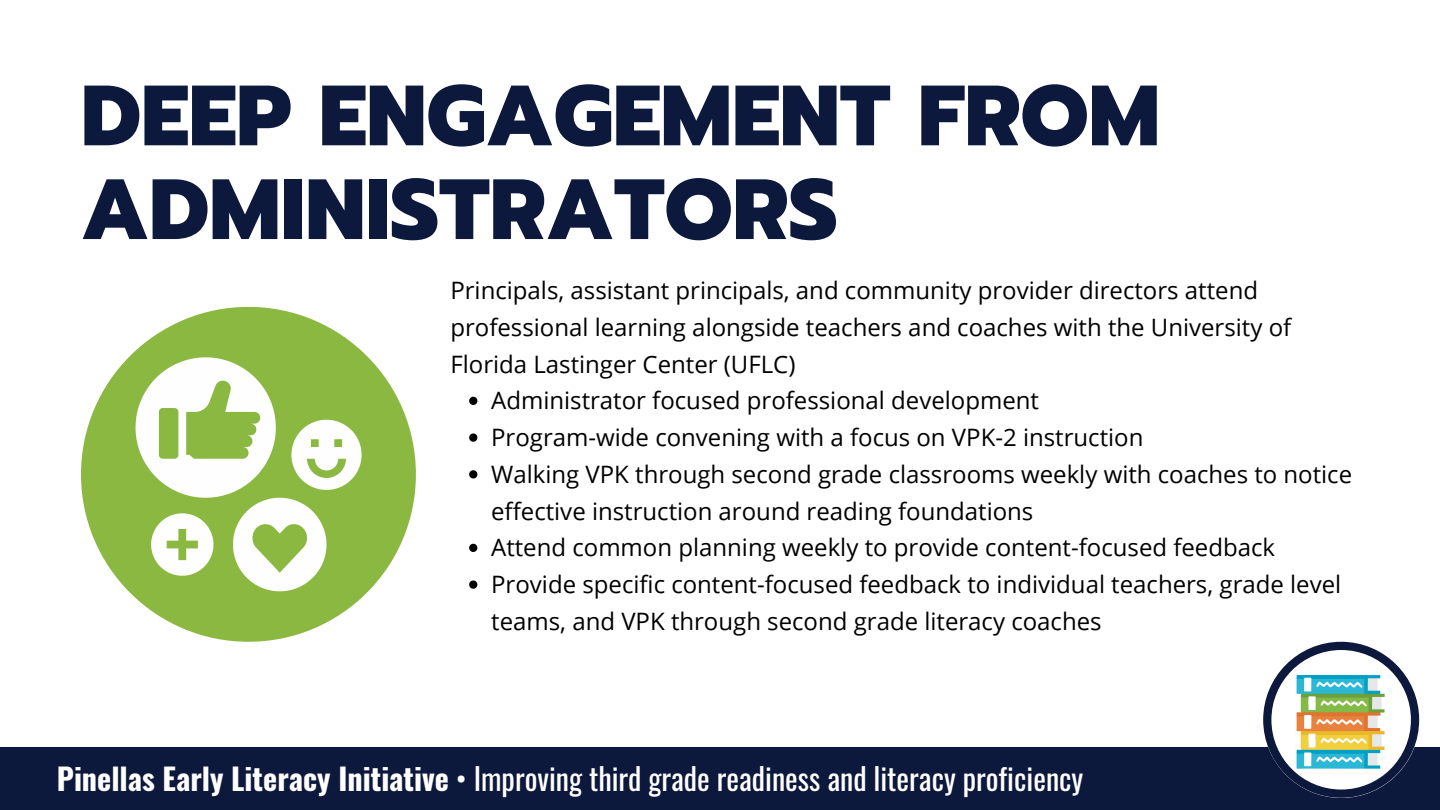
<style>
.page{position:relative;width:1440px;height:810px;background:#fff}
.page>*{position:absolute;margin:0;border:0;box-sizing:border-box;transform-origin:0 0}
.t1{font:800 85.4px/93.8px "Prompt";color:#0d183d}
.t2{font:30.1px "Oswald";color:#fff}
.t3{font:24px/36.8px "Open Sans";color:#000}
.s1{font-weight:700}
</style>
<div class="page">
<div style="left:0;top:747px;width:1440px;height:63px;background:#0d183d"></div>
<svg style="left:1263px;top:642px;width:156px;height:156px"></svg>
<img style="left:1296px;top:671px;width:91px;height:98px">
<svg style="left:469px;top:397px;width:8px;height:8px"></svg>
<svg style="left:469px;top:433px;width:8px;height:9px"></svg>
<svg style="left:469px;top:470px;width:8px;height:8px"></svg>
<svg style="left:469px;top:544px;width:8px;height:8px"></svg>
<svg style="left:469px;top:580px;width:8px;height:9px"></svg>
<div style="left:81px;top:307px;width:335px;height:335px;background:#8ab840;border-radius:50%"></div>
<svg style="left:136px;top:357px;width:226px;height:234px"></svg>
<h1 class="t1" style="left:81px;top:70px;width:1081px">DEEP ENGAGEMENT FROM<br>ADMINISTRATORS</h1>
<p class="t3" style="left:450px;top:272px;width:842px">Principals, assistant principals, and community provider directors attend professional learning alongside teachers and coaches with the University of<br>Florida Lastinger Center (UFLC)</p>
<p class="t3" style="left:491px;top:382px;width:862px">Administrator focused professional development<br>Program-wide convening with a focus on VPK-2 instruction<br>Walking VPK through second grade classrooms weekly with coaches to notice effective instruction around reading foundations<br>Attend common planning weekly to provide content-focused feedback Provide specific content-focused feedback to individual teachers, grade level teams, and VPK through second grade literacy coaches</p>
<p class="t2" style="left:57px;top:755px;width:1028px"><span class="s1">Pinellas Early Literacy Initiative</span> • Improving third grade readiness and literacy proficiency</p>
</div>
